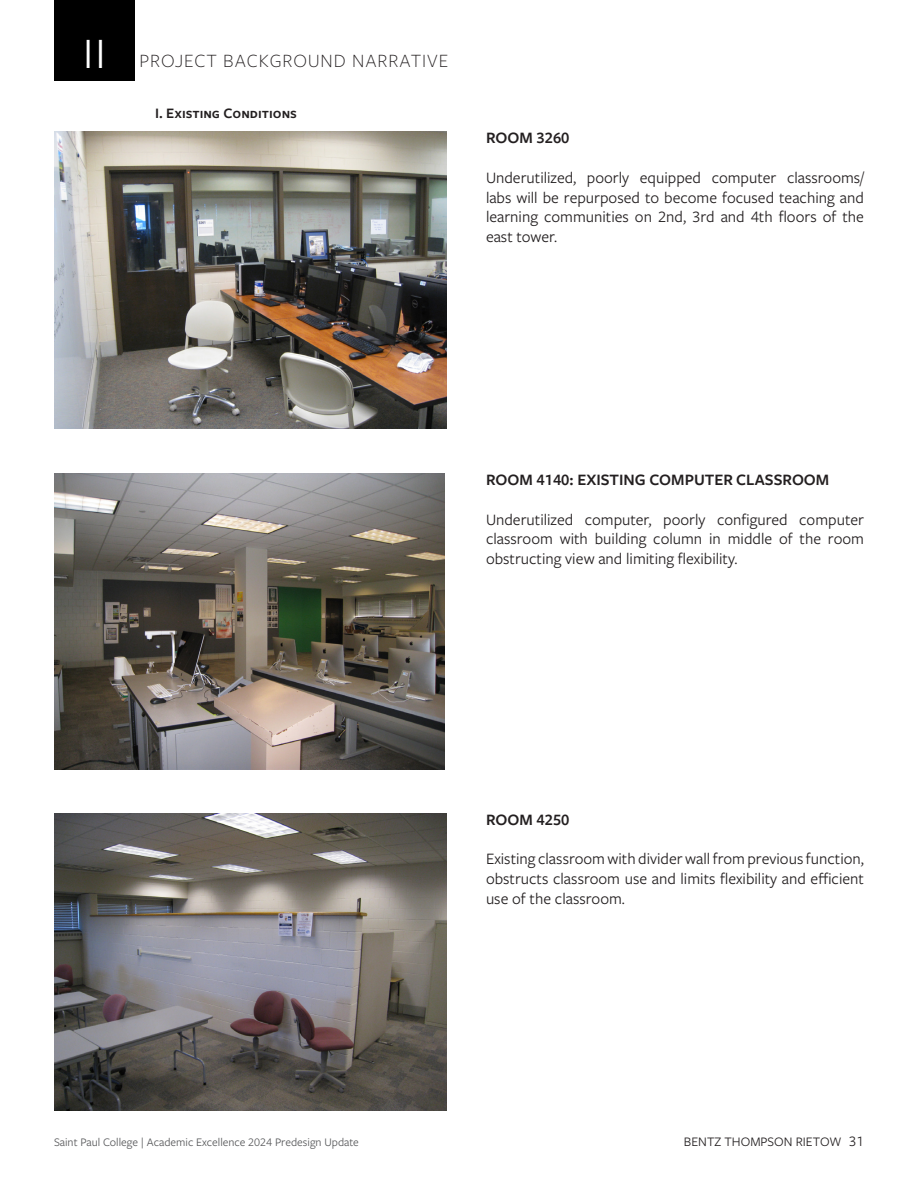
<style>
.page{position:relative;width:918px;height:1188px;background:#fff}
.page>*{position:absolute;margin:0;border:0;box-sizing:border-box;transform-origin:0 0}
.t1{font:45px "Freight Sans Pro";color:#fff}
.t2{font:300 19.5px "Freight Sans Pro";letter-spacing:.05em;color:#231f20}
.t3{font:16.5px/19.8px "Freight Sans Pro";color:#231f20;text-align:justify}
.t4{font:600 16.5px "Freight Sans Pro";color:#231f20}
.t5{font:600 15px "Freight Sans Pro";color:#231f20}
.t6{font:13.5px "Freight Sans Pro";color:#231f20}
.t7{font:12px "Freight Sans Pro";color:#57585a}
.s1{font-size:15px}
</style>
<div class="page">
<div style="left:54px;top:0;width:81px;height:81px;background:#000"></div>
<img style="left:54px;top:132px;width:392px;height:297px">
<img style="left:54px;top:474px;width:391px;height:296px">
<img style="left:54px;top:813px;width:392px;height:297px">
<h1 class="t1" style="left:83px;top:23px;width:24px">II</h1>
<p class="t2" style="left:140px;top:48px;width:310px">PROJECT BACKGROUND NARRATIVE</p>
<p class="t5" style="left:155px;top:103px;width:144px">I. Existing Conditions</p>
<p class="t4" style="left:486px;top:127px;width:85px">ROOM 3260</p>
<p class="t3" style="left:486px;top:167px;width:380px">Underutilized, poorly equipped computer classrooms/ labs will be repurposed to become focused teaching and learning communities on 2nd, 3rd and 4th floors of the east tower.</p>
<p class="t4" style="left:486px;top:468px;width:345px">ROOM 4140: EXISTING COMPUTER CLASSROOM</p>
<p class="t3" style="left:486px;top:509px;width:380px">Underutilized computer, poorly configured computer classroom with building column in middle of the room obstructing view and limiting flexibility.</p>
<p class="t4" style="left:486px;top:808px;width:85px">ROOM 4250</p>
<p class="t3" style="left:486px;top:848px;width:380px">Existing classroom with divider wall from previous function, obstructs classroom use and limits flexibility and efficient use of the classroom.</p>
<p class="t7" style="left:54px;top:1134px;width:306px">Saint Paul College | Academic Excellence 2024 Predesign Update</p>
<p class="t6" style="left:684px;top:1133px;width:182px">BENTZ THOMPSON RIETOW <span class="s1">31</span></p>
</div>
